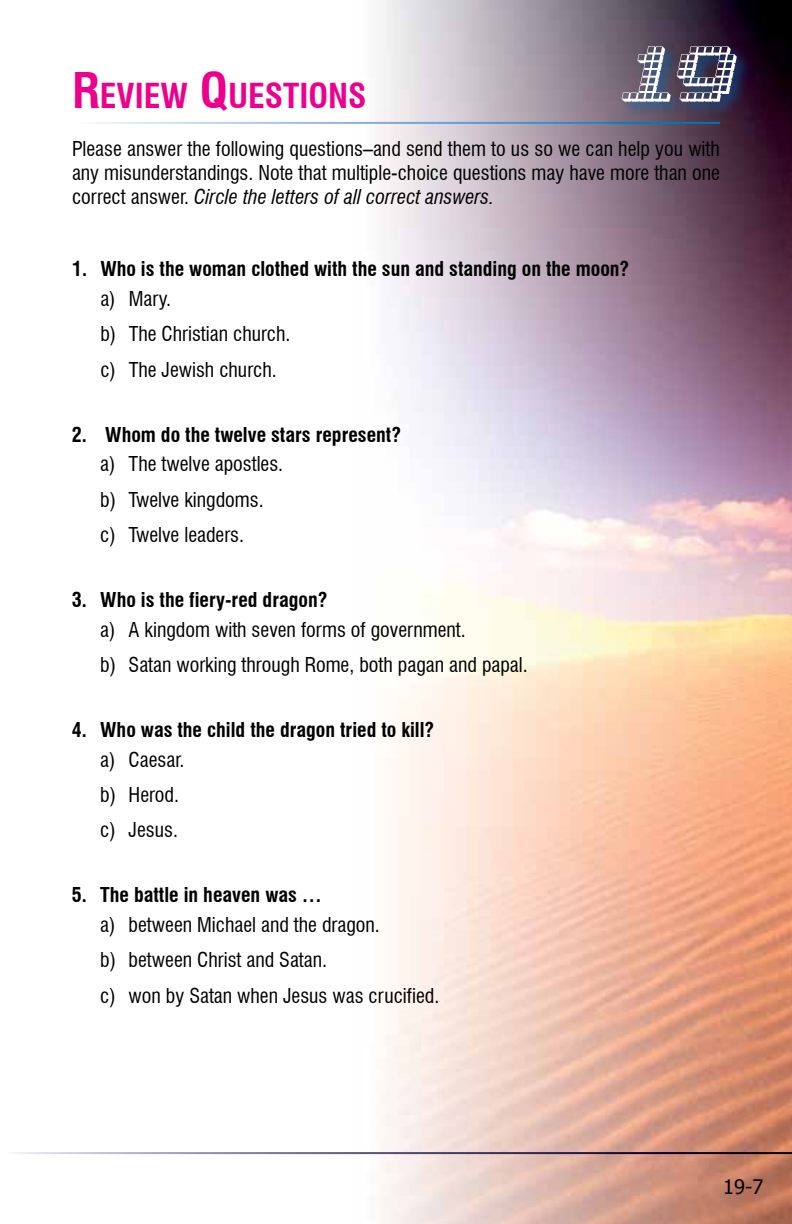
<style>
.page{position:relative;width:792px;height:1224px;background:#fff}
.page>*{position:absolute;margin:0;border:0;box-sizing:border-box;transform-origin:0 0}
.t1{font:700 condensed 33.6px "Swiss 721 BT";color:#ec008c}
.t2{font:condensed 20px/35.4px "Swiss 721 BT";color:#000}
.t3{font:700 condensed 20px "Swiss 721 BT";color:#000}
.t4{font:20px "Tahoma";color:#000}
.s1{font-size:48px}
.s2{font-style:italic}
</style>
<div class="page">
<img style="left:352px;top:0;width:440px;height:1224px">
<hr style="left:2px;top:1152px;width:790px;height:2px;background:#fff">
<hr style="left:72px;top:122px;width:648px;height:2px;background:#fff">
<div style="left:617px;top:42px;width:134px;height:75px;background:#0066b3;opacity:.75"></div>
<svg style="left:622px;top:46px;width:115px;height:56px"></svg>
<h1 class="t1" style="left:72px;top:76px;width:296px"><span class="s1">R</span>EVIEW <span class="s1">Q</span>UESTIONS</h1>
<p class="t2" style="left:72px;top:137px;width:649px;line-height:24px;text-align:justify">Please answer the following questions–and send them to us so we can help you with any misunderstandings. Note that multiple-choice questions may have more than one correct answer. <span class="s2">Circle the letters of all correct answers.</span></p>
<p class="t3" style="left:72px;top:257px;width:559px">1. Who is the woman clothed with the sun and standing on the moon?</p>
<p class="t2" style="left:100px;top:281px;width:192px">a) Mary.<br>b) The Christian church. c) The Jewish church.</p>
<p class="t3" style="left:72px;top:423px;width:331px">2. Whom do the twelve stars represent?</p>
<p class="t2" style="left:100px;top:446px;width:184px">a) The twelve apostles. b) Twelve kingdoms. c) Twelve leaders.</p>
<p class="t3" style="left:72px;top:588px;width:257px">3. Who is the fiery-red dragon?</p>
<p class="t2" style="left:100px;top:612px;width:429px">a) A kingdom with seven forms of government.<br>b) Satan working through Rome, both pagan and papal.</p>
<p class="t3" style="left:72px;top:718px;width:364px">4. Who was the child the dragon tried to kill?</p>
<p class="t2" style="left:100px;top:742px;width:86px">a) Caesar. b) Herod. c) Jesus.</p>
<p class="t3" style="left:72px;top:883px;width:252px">5. The battle in heaven was …</p>
<p class="t2" style="left:100px;top:907px;width:341px">a) between Michael and the dragon.<br>b) between Christ and Satan.<br>c) won by Satan when Jesus was crucified.</p>
<p class="t4" style="left:723px;top:1174px;width:42px">19-7</p>
</div>
